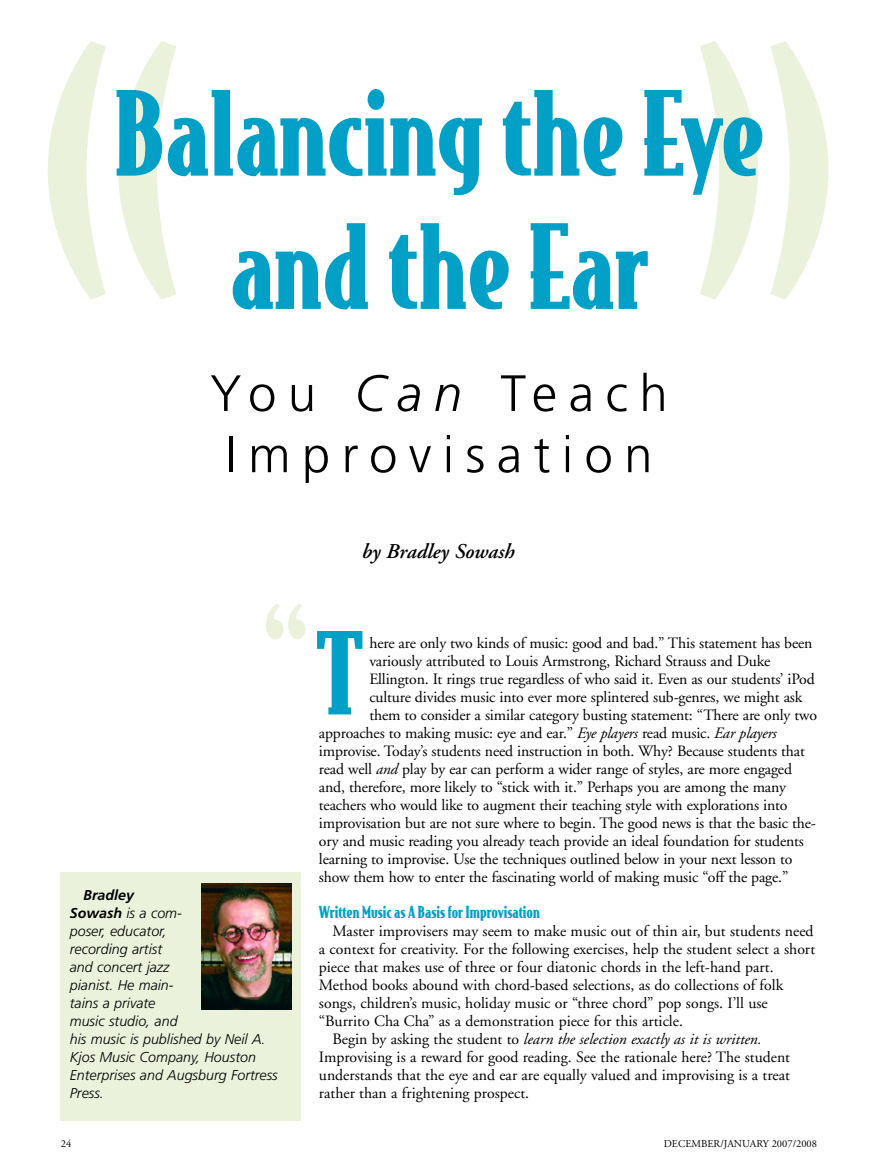
<style>
.page{position:relative;width:878px;height:1175px;background:#fff}
.page>*{position:absolute;margin:0;border:0;box-sizing:border-box;transform-origin:0 0}
.t1{font:900 258px "Bodega Serif";color:#eaf2db}
.t2{font:900 111px/133.2px "Bodega Serif";color:#02a0c6;text-align:center}
.t3{font:900 108px "Bodega Serif";color:#02a0c6}
.t4{font:300 51px/61.2px "Frutiger";letter-spacing:.22em;color:#000}
.t5{font:italic 600 21px "Adobe Garamond";color:#000}
.t6{font:15.75px "Adobe Garamond";letter-spacing:-.01em;color:#000}
.t7{font:italic 15.75px "Adobe Garamond";color:#000}
.t8{font:900 15.75px "Bodega Serif";color:#02a0c6}
.t9{font:italic 300 14.25px/18px "Frutiger";color:#000}
.t10{font:10.5px "Adobe Garamond";color:#000}
.s1{font-style:italic}
.s2{font-style:normal}
.s3{font-weight:700}
</style>
<div class="page">
<div style="left:61px;top:872px;width:240px;height:249px;background:#eaf2db"></div>
<img style="left:202px;top:883px;width:90px;height:126px">
<h1 class="t1" style="left:41px;top:8px;width:142px">((</h1>
<h1 class="t1" style="left:694px;top:8px;width:142px">))</h1>
<h2 class="t2" style="left:114px;top:71px;width:651px">Balancing the Eye and the Ear</h2>
<h3 class="t4" style="left:210px;top:366px;width:459px">You <span class="s1">Can</span> Teach<br>Improvisation</h3>
<h3 class="t5" style="left:362px;top:543px;width:154px">by Bradley Sowash</h3>
<h3 class="t3" style="left:263px;top:614px;width:102px">T<sup>“</sup></h3>
<p class="t6" style="left:369px;top:637px;width:444px">here are only two kinds of music: good and bad.” This statement has been</p>
<p class="t6" style="left:369px;top:655px;width:402px">variously attributed to Louis Armstrong, Richard Strauss and Duke</p>
<p class="t6" style="left:369px;top:673px;width:447px">Ellington. It rings true regardless of who said it. Even as our students’ iPod</p>
<p class="t6" style="left:369px;top:691px;width:434px">culture divides music into ever more splintered sub-genres, we might ask</p>
<p class="t6" style="left:369px;top:709px;width:449px">them to consider a similar category busting statement: “There are only two</p>
<p class="t6" style="left:319px;top:727px;width:459px">approaches to making music: eye and ear.” <span class="s1">Eye players</span> read music. <span class="s1">Ear players</span></p>
<p class="t6" style="left:319px;top:745px;width:487px">improvise. Today’s students need instruction in both. Why? Because students that</p>
<p class="t6" style="left:319px;top:763px;width:474px">read well <span class="s1">and</span> play by ear can perform a wider range of styles, are more engaged</p>
<p class="t6" style="left:319px;top:781px;width:468px">and, therefore, more likely to “stick with it.” Perhaps you are among the many</p>
<p class="t6" style="left:319px;top:799px;width:470px">teachers who would like to augment their teaching style with explorations into</p>
<p class="t6" style="left:319px;top:817px;width:498px">improvisation but are not sure where to begin. The good news is that the basic the-</p>
<p class="t6" style="left:319px;top:835px;width:486px">ory and music reading you already teach provide an ideal foundation for students</p>
<p class="t6" style="left:319px;top:853px;width:475px">learning to improvise. Use the techniques outlined below in your next lesson to</p>
<p class="t6" style="left:319px;top:871px;width:471px">show them how to enter the fascinating world of making music “off the page.”</p>
<p class="t8" style="left:319px;top:903px;width:222px">Written Music as A Basis for Improvisation</p>
<p class="t6" style="left:332px;top:925px;width:482px">Master improvisers may seem to make music out of thin air, but students need</p>
<p class="t6" style="left:319px;top:943px;width:497px">a context for creativity. For the following exercises, help the student select a short</p>
<p class="t6" style="left:319px;top:961px;width:456px">piece that makes use of three or four diatonic chords in the left-hand part.</p>
<p class="t6" style="left:319px;top:979px;width:466px">Method books abound with chord-based selections, as do collections of folk</p>
<p class="t6" style="left:319px;top:997px;width:450px">songs, children’s music, holiday music or “three chord” pop songs. I’ll use</p>
<p class="t6" style="left:319px;top:1015px;width:365px">“Burrito Cha Cha” as a demonstration piece for this article.</p>
<p class="t7" style="left:332px;top:1033px;width:431px"><span class="s2">Begin by asking the student to</span> learn the selection exactly as it is written.</p>
<p class="t6" style="left:319px;top:1051px;width:472px">Improvising is a reward for good reading. See the rationale here? The student</p>
<p class="t6" style="left:319px;top:1069px;width:472px">understands that the eye and ear are equally valued and improvising is a treat</p>
<p class="t6" style="left:319px;top:1087px;width:212px">rather than a frightening prospect.</p>
<p class="t9" style="left:70px;top:887px;width:209px;text-indent:14px"><span class="s3">Bradley<br>Sowash</span> is a com-<br>poser, educator,<br>recording artist<br>and concert jazz<br>pianist. He main-<br>tains a private<br>music studio, and<br>his music is published by Neil A.<br>Kjos Music Company, Houston<br>Enterprises and Augsburg Fortress<br>Press.</p>
<p class="t10" style="left:61px;top:1139px;width:12px">24</p>
<p class="t10" style="left:663px;top:1139px;width:155px">DECEMBER/JANUARY 2007/2008</p>
</div>
